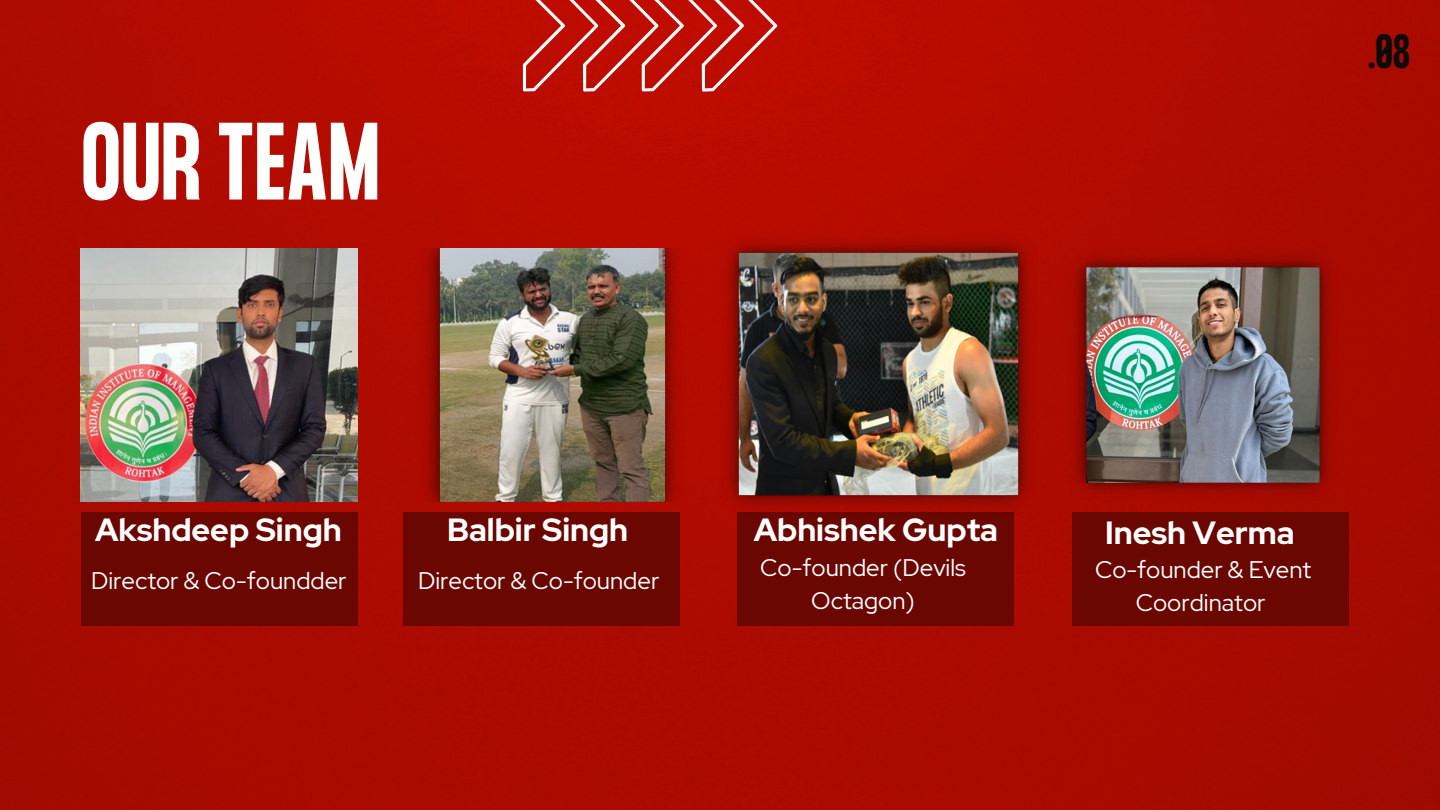
<style>
.page{position:relative;width:1440px;height:810px;background:#fff}
.page>*{position:absolute;margin:0;border:0;box-sizing:border-box;transform-origin:0 0}
.t1{font:700 96px "Formula Condensed";color:#fff}
.t2{font:700 42px "Formula Condensed";color:#0b0b0b}
.t3{font:700 32px "Red Hat Display";color:#fff}
.t4{font:24px/33px "Red Hat Display";color:#fff;text-align:center}
</style>
<div class="page">
<img style="left:0;top:0;width:1440px;height:810px">
<div style="left:81px;top:512px;width:276px;height:114px;background:#690700"></div>
<div style="left:403px;top:512px;width:276px;height:114px;background:#690700"></div>
<div style="left:738px;top:512px;width:276px;height:114px;background:#690700"></div>
<div style="left:1073px;top:512px;width:276px;height:114px;background:#690700"></div>
<img style="left:81px;top:248px;width:276px;height:254px">
<img style="left:414px;top:248px;width:277px;height:254px">
<img style="left:1065px;top:248px;width:277px;height:254px">
<img style="left:720px;top:229px;width:317px;height:291px">
<svg style="left:461px;top:0;width:318px;height:127px;background:#c11e13"></svg>
<p class="t1" style="left:81px;top:113px;width:300px">OUR TEAM</p>
<p class="t2" style="left:1368px;top:31px;width:44px">.08</p>
<p class="t3" style="left:95px;top:509px;width:248px">Akshdeep Singh</p>
<p class="t3" style="left:447px;top:509px;width:183px">Balbir Singh</p>
<p class="t3" style="left:754px;top:509px;width:246px">Abhishek Gupta</p>
<p class="t3" style="left:1105px;top:511px;width:191px">Inesh Verma</p>
<p class="t4" style="left:91px;top:563px;width:257px">Director &amp; Co-foundder</p>
<p class="t4" style="left:760px;top:551px;width:207px">Co-founder (Devils<br>Octagon)</p>
<p class="t4" style="left:1095px;top:553px;width:218px">Co-founder &amp; Event<br>Coordinator</p>
<p class="t4" style="left:418px;top:563px;width:243px">Director &amp; Co-founder</p>
</div>
